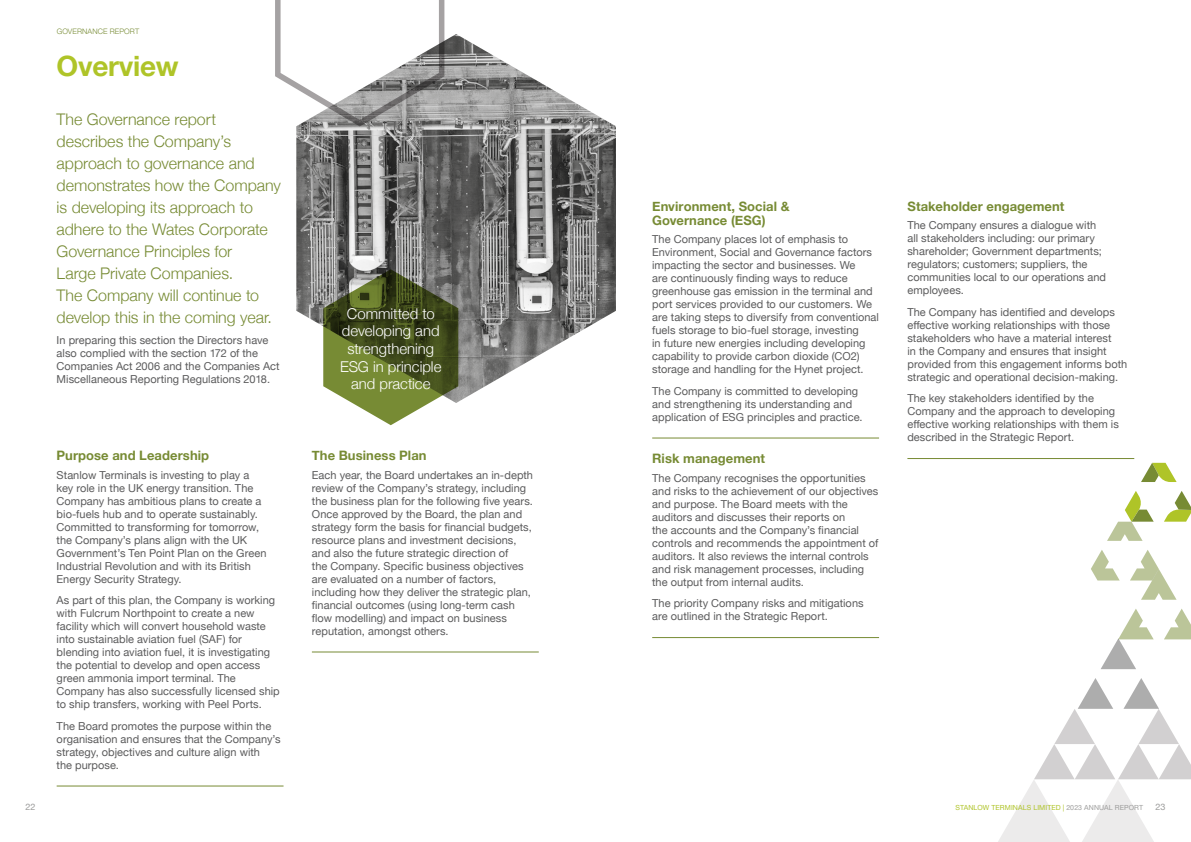
<style>
.page{position:relative;width:1191px;height:842px;background:#fff}
.page>*{position:absolute;margin:0;border:0;box-sizing:border-box;transform-origin:0 0}
.t1{font:168.5px "Helvetica Neue";color:#afc428}
.t2{font:700 28px "Helvetica Neue";letter-spacing:-.01em;color:#afc428}
.t3{font:300 16px/22px "Helvetica Neue";color:#778b34}
.t4{font:300 14.9px/17.7px "Helvetica Neue";color:#fff;text-align:center}
.t5{font:700 13px/14px "Helvetica Neue";letter-spacing:.005em;color:#778b34}
.t6{font:11px/13px "Helvetica Neue";color:#5b5b5c}
.t7{font:9px "Helvetica Neue";color:#9d9d9c}
.t8{font:300 7.5px "Helvetica Neue";letter-spacing:.015em;color:#778b34}
.t9{font:7px "Helvetica Neue";letter-spacing:.015em;color:#afc428}
.s1{color:#9d9d9c}
</style>
<div class="page">
<img style="left:296px;top:34px;width:320px;height:368px">
<svg style="left:275px;top:0;width:169px;height:126px"></svg>
<svg style="left:323px;top:269px;width:135px;height:156px;background:#6c7649"></svg>
<hr style="left:57px;top:786px;width:226px;height:1px;background:#778b34">
<hr style="left:312px;top:652px;width:227px;height:1px;background:#778b34">
<hr style="left:652px;top:438px;width:227px;height:1px;background:#778b34">
<hr style="left:652px;top:637px;width:227px;height:1px;background:#778b34">
<hr style="left:907px;top:458px;width:227px;height:1px;background:#778b34">
<svg style="left:998px;top:678px;width:193px;height:164px"></svg>
<svg style="left:1164px;top:609px;width:27px;height:30px"></svg>
<svg style="left:1101px;top:609px;width:52px;height:60px"></svg>
<svg style="left:1130px;top:550px;width:46px;height:50px"></svg>
<svg style="left:1091px;top:550px;width:28px;height:30px"></svg>
<svg style="left:1141px;top:463px;width:35px;height:19px"></svg>
<svg style="left:1164px;top:491px;width:27px;height:31px"></svg>
<svg style="left:1107px;top:491px;width:46px;height:50px"></svg>
<p class="t8" style="left:57px;top:25px;width:84px">GOVERNANCE REPORT</p>
<h2 class="t2" style="left:57px;top:44px;width:123px">Overview</h2>
<p class="t3" style="left:57px;top:107px;width:226px">The Governance report describes the Company’s approach to governance and demonstrates how the Company is developing its approach to adhere to the Wates Corporate<br>Governance Principles for<br>Large Private Companies.<br>The Company will continue to develop this in the coming year.</p>
<p class="t6" style="left:57px;top:335px;width:224px">In preparing this section the Directors have also complied with the section 172 of the Companies Act 2006 and the Companies Act Miscellaneous Reporting Regulations 2018.</p>
<p class="t5" style="left:57px;top:449px;width:154px">Purpose and Leadership</p>
<p class="t6" style="left:57px;top:469px;width:211px">Stanlow Terminals is investing to play a key role in the UK energy transition. The Company has ambitious plans to create a bio-fuels hub and to operate sustainably.<br>Committed to transforming for tomorrow, the Company’s plans align with the UK Government’s Ten Point Plan on the Green Industrial Revolution and with its British Energy Security Strategy.</p>
<p class="t6" style="left:57px;top:594px;width:225px">As part of this plan, the Company is working with Fulcrum Northpoint to create a new facility which will convert household waste into sustainable aviation fuel (SAF) for blending into aviation fuel, it is investigating the potential to develop and open access green ammonia import terminal. The Company has also successfully licensed ship to ship transfers, working with Peel Ports.</p>
<p class="t6" style="left:57px;top:720px;width:225px">The Board promotes the purpose within the organisation and ensures that the Company’s strategy, objectives and culture align with<br>the purpose.</p>
<h3 class="t4" style="left:340px;top:303px;width:103px">Committed to developing and strengthening<br>ESG in principle and practice</h3>
<p class="t5" style="left:312px;top:449px;width:116px">The Business Plan</p>
<p class="t6" style="left:312px;top:469px;width:223px">Each year, the Board undertakes an in-depth review of the Company’s strategy, including the business plan for the following five years.<br>Once approved by the Board, the plan and strategy form the basis for financial budgets, resource plans and investment decisions, and also the future strategic direction of<br>the Company. Specific business objectives are evaluated on a number of factors, including how they deliver the strategic plan, financial outcomes (using long-term cash flow modelling) and impact on business reputation, amongst others.</p>
<p class="t5" style="left:652px;top:199px;width:139px">Environment, Social &amp;<br>Governance (ESG)</p>
<p class="t6" style="left:652px;top:233px;width:228px">The Company places lot of emphasis to Environment, Social and Governance factors impacting the sector and businesses. We<br>are continuously finding ways to reduce greenhouse gas emission in the terminal and port services provided to our customers. We are taking steps to diversify from conventional fuels storage to bio-fuel storage, investing<br>in future new energies including developing capability to provide carbon dioxide (CO2) storage and handling for the Hynet project.</p>
<p class="t6" style="left:652px;top:385px;width:212px">The Company is committed to developing and strengthening its understanding and application of ESG principles and practice.</p>
<p class="t5" style="left:652px;top:452px;width:114px">Risk management</p>
<p class="t6" style="left:652px;top:472px;width:228px">The Company recognises the opportunities and risks to the achievement of our objectives and purpose. The Board meets with the auditors and discusses their reports on<br>the accounts and the Company’s financial controls and recommends the appointment of auditors. It also reviews the internal controls and risk management processes, including the output from internal audits.</p>
<p class="t6" style="left:652px;top:597px;width:213px">The priority Company risks and mitigations are outlined in the Strategic Report.</p>
<p class="t5" style="left:907px;top:199px;width:159px">Stakeholder engagement</p>
<p class="t6" style="left:907px;top:219px;width:200px">The Company ensures a dialogue with all stakeholders including: our primary shareholder; Government departments; regulators; customers; suppliers, the communities local to our operations and employees.</p>
<p class="t6" style="left:907px;top:306px;width:221px">The Company has identified and develops effective working relationships with those stakeholders who have a material interest<br>in the Company and ensures that insight provided from this engagement informs both strategic and operational decision-making.</p>
<p class="t6" style="left:907px;top:392px;width:213px">The key stakeholders identified by the Company and the approach to developing effective working relationships with them is described in the Strategic Report.</p>
<h1 class="t1" style="left:1009px;top:277px;width:95px">$</h1>
<p class="t7" style="left:26px;top:801px;width:12px">22</p>
<p class="t9" style="left:955px;top:803px;width:189px">STANLOW TERMINALS LIMITED | <span class="s1">2023 ANNUAL REPORT</span></p>
<p class="t7" style="left:1155px;top:801px;width:11px">23</p>
</div>
